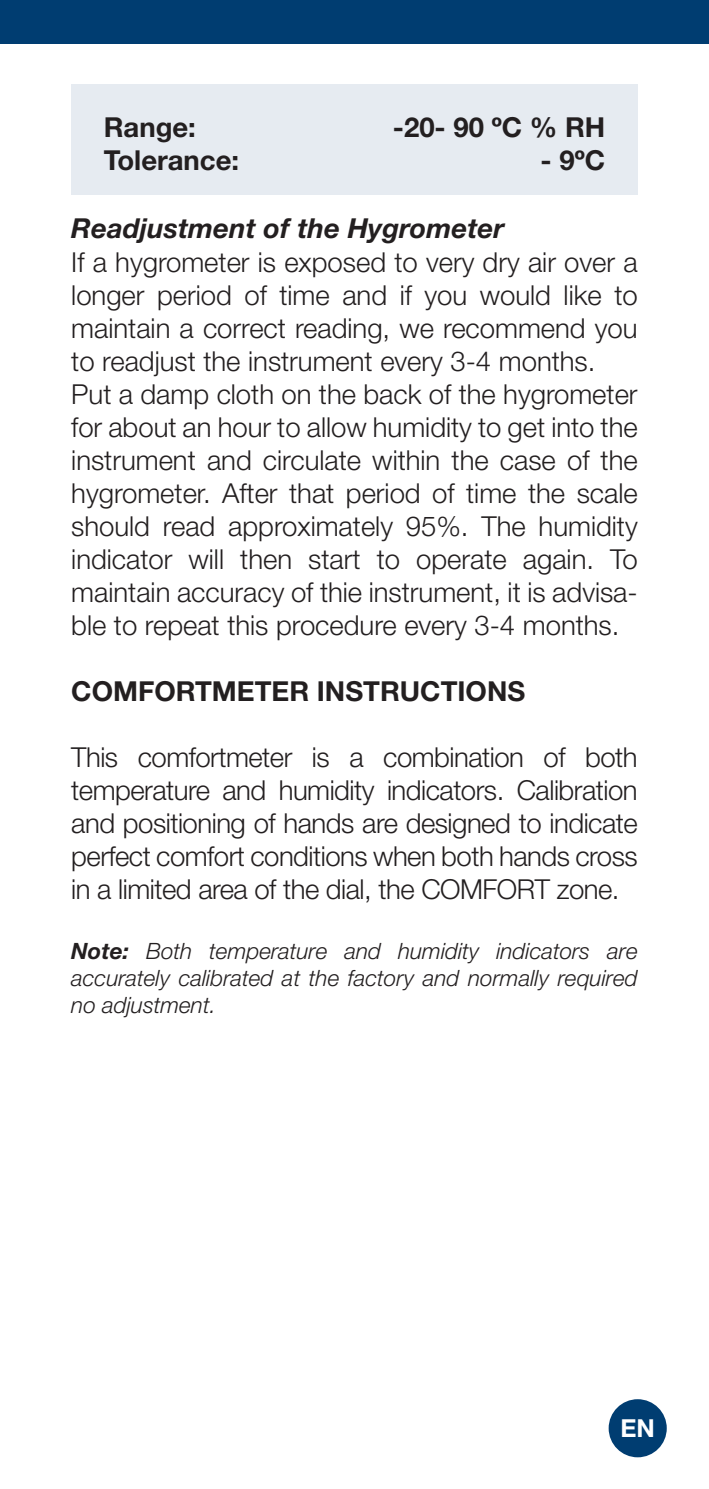
<style>
.page{position:relative;width:709px;height:1489px;background:#fff}
.page>*{position:absolute;margin:0;border:0;box-sizing:border-box;transform-origin:0 0}
.t1{font:300 27.5px/33px "Helvetica Neue LT Pro";color:#231f20}
.t2{font:700 27.5px "Helvetica Neue LT Pro";color:#231f20}
.t3{font:italic 700 27.5px "Helvetica Neue LT Pro";color:#231f20}
.t4{font:700 24.75px "Helvetica Neue LT Pro";color:#fff}
.t5{font:italic 300 22.5px/27px "Helvetica Neue LT Pro";color:#231f20;text-align:justify}
.s1{font-weight:700}
</style>
<div class="page">
<div style="left:71px;top:84px;width:566px;height:111px;background:#e6ebf1"></div>
<div style="left:0;top:0;width:709px;height:43px;background:#003d71"></div>
<div style="left:608px;top:1398px;width:58px;height:59px;background:#003d71;border-radius:50%"></div>
<p class="t2" style="left:104px;top:111px;width:94px">Range:</p>
<p class="t2" style="left:393px;top:111px;width:214px">-20- 90 ºC % RH</p>
<p class="t2" style="left:104px;top:144px;width:137px">Tolerance:</p>
<p class="t2" style="left:540px;top:144px;width:66px">- 9ºC</p>
<p class="t3" style="left:71px;top:212px;width:434px">Readjustment of the Hygrometer</p>
<p class="t1" style="left:71px;top:245px;width:568px">If a hygrometer is exposed to very dry air over a longer period of time and if you would like to maintain a correct reading, we recommend you to readjust the instrument every 3-4 months.<br>Put a damp cloth on the back of the hygrometer for about an hour to allow humidity to get into the instrument and circulate within the case of the hygrometer. After that period of time the scale should read approximately 95%. The humidity indicator will then start to operate again. To maintain accuracy of thie instrument, it is advisa&shy;ble to repeat this procedure every 3-4 months.</p>
<p class="t2" style="left:71px;top:674px;width:455px">COMFORTMETER INSTRUCTIONS</p>
<p class="t1" style="left:71px;top:740px;width:568px;text-align:justify">This comfortmeter is a combination of both temperature and humidity indicators. Calibration and positioning of hands are designed to indicate perfect comfort conditions when both hands cross in a limited area of the dial, the COMFORT zone.</p>
<p class="t5" style="left:71px;top:936px;width:568px"><span class="s1">Note:</span> Both temperature and humidity indicators are accurately calibrated at the factory and normally required no adjustment.</p>
<p class="t4" style="left:620px;top:1412px;width:36px">EN</p>
</div>
